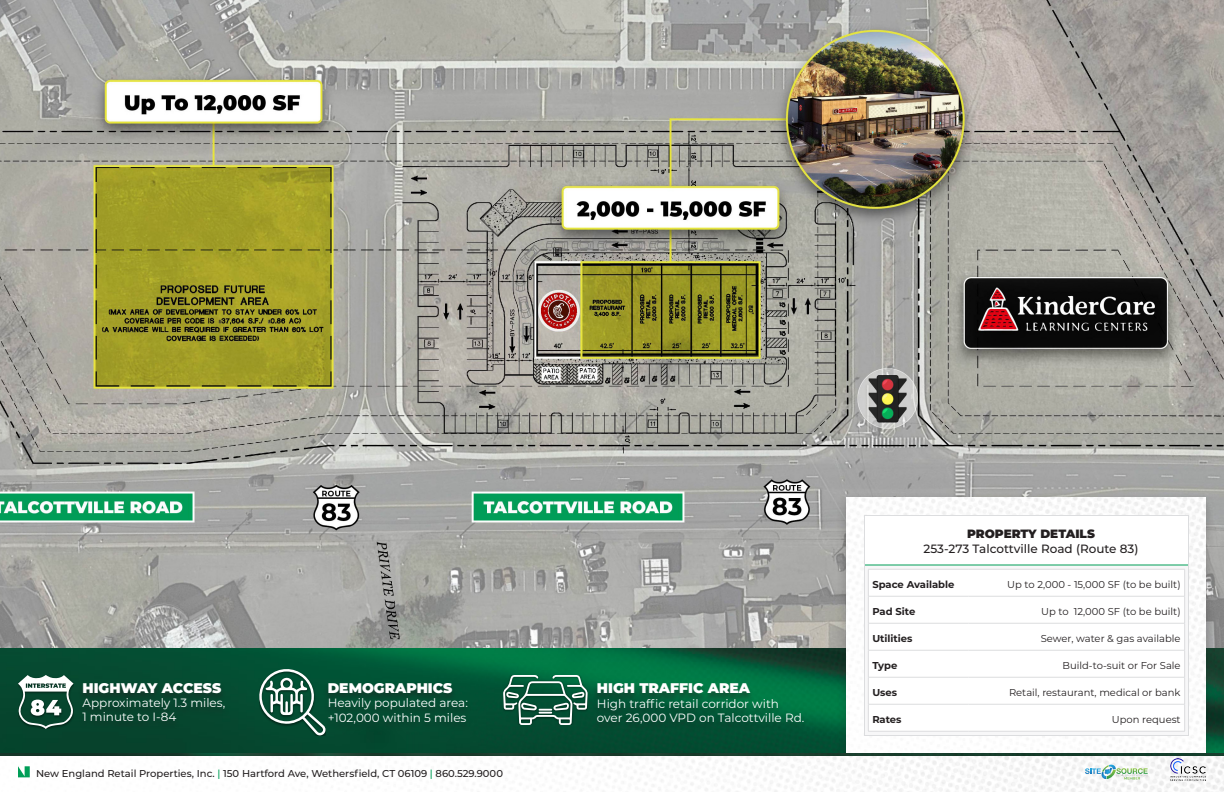
<style>
.page{position:relative;width:1224px;height:792px;background:#fff}
.page>*{position:absolute;margin:0;border:0;box-sizing:border-box;transform-origin:0 0}
.t1{font:900 14px "Montserrat";color:#fff}
.t2{font:12px/14.4px "Montserrat";color:#fff}
.t3{font:500 12px "Montserrat";color:#231f20}
.t4{font:900 12px "Montserrat";color:#231f20}
.t5{font:10px "Montserrat";color:#231f20}
.t6{font:500 10px "Montserrat";color:#231f20}
.t7{font:700 10px "Montserrat";color:#231f20}
.s1{color:#009e57}
</style>
<div class="page">
<img style="left:0;top:0;width:1224px;height:754px">
<div style="left:836px;top:492px;width:380px;height:297px;background:#231f20;opacity:.25"></div>
<img style="left:846px;top:497px;width:360px;height:257px">
<div style="left:78px;top:682px;width:152px;height:49px;background:#07432d"></div>
<svg style="left:259px;top:669px;width:67px;height:66px"></svg>
<div style="left:323px;top:683px;width:149px;height:50px;background:#054a31"></div>
<div style="left:593px;top:683px;width:215px;height:50px;background:#231f20;opacity:.5"></div>
<svg style="left:18px;top:675px;width:56px;height:54px"></svg>
<svg style="left:503px;top:675px;width:85px;height:50px;background:#417b65"></svg>
<div style="left:864px;top:516px;width:324px;height:49px;background:#fff"></div>
<div style="left:864px;top:565px;width:324px;height:171px;background:#fff"></div>
<hr style="left:864px;top:515px;width:325px;height:1px;background:#dcdddf">
<hr style="left:864px;top:516px;width:1px;height:49px;background:#dcdddf">
<hr style="left:1188px;top:516px;width:1px;height:49px;background:#dcdddf">
<hr style="left:864px;top:565px;width:1px;height:170px;background:#dcdddf">
<hr style="left:1188px;top:565px;width:1px;height:170px;background:#dcdddf">
<hr style="left:864px;top:735px;width:325px;height:1px;background:#dcdddf">
<hr style="left:865px;top:564px;width:323px;height:2px;background:#009e57">
<hr style="left:868px;top:569px;width:101px;height:1px;background:#dcdddf">
<hr style="left:969px;top:569px;width:216px;height:1px;background:#dcdddf">
<hr style="left:868px;top:596px;width:101px;height:1px;background:#dcdddf">
<hr style="left:969px;top:596px;width:216px;height:1px;background:#dcdddf">
<hr style="left:868px;top:623px;width:101px;height:1px;background:#dcdddf">
<hr style="left:969px;top:623px;width:216px;height:1px;background:#dcdddf">
<hr style="left:868px;top:650px;width:101px;height:1px;background:#dcdddf">
<hr style="left:969px;top:650px;width:216px;height:1px;background:#dcdddf">
<hr style="left:868px;top:677px;width:101px;height:1px;background:#dcdddf">
<hr style="left:969px;top:677px;width:216px;height:1px;background:#dcdddf">
<hr style="left:868px;top:704px;width:101px;height:1px;background:#dcdddf">
<svg style="left:868px;top:570px;width:1px;height:161px"></svg>
<hr style="left:969px;top:704px;width:216px;height:1px;background:#dcdddf">
<svg style="left:1184px;top:570px;width:1px;height:161px"></svg>
<hr style="left:868px;top:731px;width:101px;height:1px;background:#dcdddf">
<hr style="left:969px;top:731px;width:216px;height:1px;background:#dcdddf">
<img style="left:18px;top:756px;width:1206px;height:36px">
<hr style="left:0;top:754px;width:1224px;height:2px;background:#231f20">
<svg style="left:18px;top:766px;width:12px;height:11px"></svg>
<img style="left:1170px;top:758px;width:36px;height:23px">
<svg style="left:1085px;top:765px;width:63px;height:15px"></svg>
<p class="t1" style="left:82px;top:677px;width:140px">HIGHWAY ACCESS</p>
<p class="t2" style="left:82px;top:695px;width:144px">Approximately 1.3 miles,<br>1 minute to I-84</p>
<p class="t1" style="left:328px;top:678px;width:126px">DEMOGRAPHICS</p>
<p class="t2" style="left:328px;top:696px;width:142px">Heavily populated area:</p>
<p class="t2" style="left:328px;top:710px;width:140px">+102,000 within 5 miles</p>
<p class="t6" style="left:36px;top:766px;width:469px">New England Retail Properties, Inc. <span class="s1">|</span> 150 Hartford Ave, Wethersfield, CT 06109 <span class="s1">|</span> 860.529.9000</p>
<p class="t1" style="left:597px;top:678px;width:155px">HIGH TRAFFIC AREA</p>
<p class="t2" style="left:597px;top:696px;width:184px">High traffic retail corridor with</p>
<p class="t2" style="left:597px;top:710px;width:209px">over 26,000 VPD on Talcottville Rd.</p>
<p class="t4" style="left:967px;top:525px;width:129px">PROPERTY DETAILS</p>
<p class="t3" style="left:923px;top:540px;width:217px">253-273 Talcottville Road (Route 83)</p>
<p class="t7" style="left:872px;top:577px;width:84px">Space Available</p>
<p class="t5" style="left:1007px;top:578px;width:175px">Up to 2,000 - 15,000 SF (to be built)</p>
<p class="t7" style="left:872px;top:604px;width:45px">Pad Site</p>
<p class="t5" style="left:1041px;top:605px;width:141px">Up to 12,000 SF (to be built)</p>
<p class="t7" style="left:872px;top:631px;width:42px">Utilities</p>
<p class="t5" style="left:1041px;top:632px;width:141px">Sewer, water &amp; gas available</p>
<p class="t7" style="left:872px;top:658px;width:27px">Type</p>
<p class="t5" style="left:1063px;top:659px;width:120px">Build-to-suit or For Sale</p>
<p class="t7" style="left:872px;top:685px;width:26px">Uses</p>
<p class="t5" style="left:1009px;top:686px;width:173px">Retail, restaurant, medical or bank</p>
<p class="t7" style="left:872px;top:712px;width:31px">Rates</p>
<p class="t5" style="left:1112px;top:713px;width:70px">Upon request</p>
</div>
